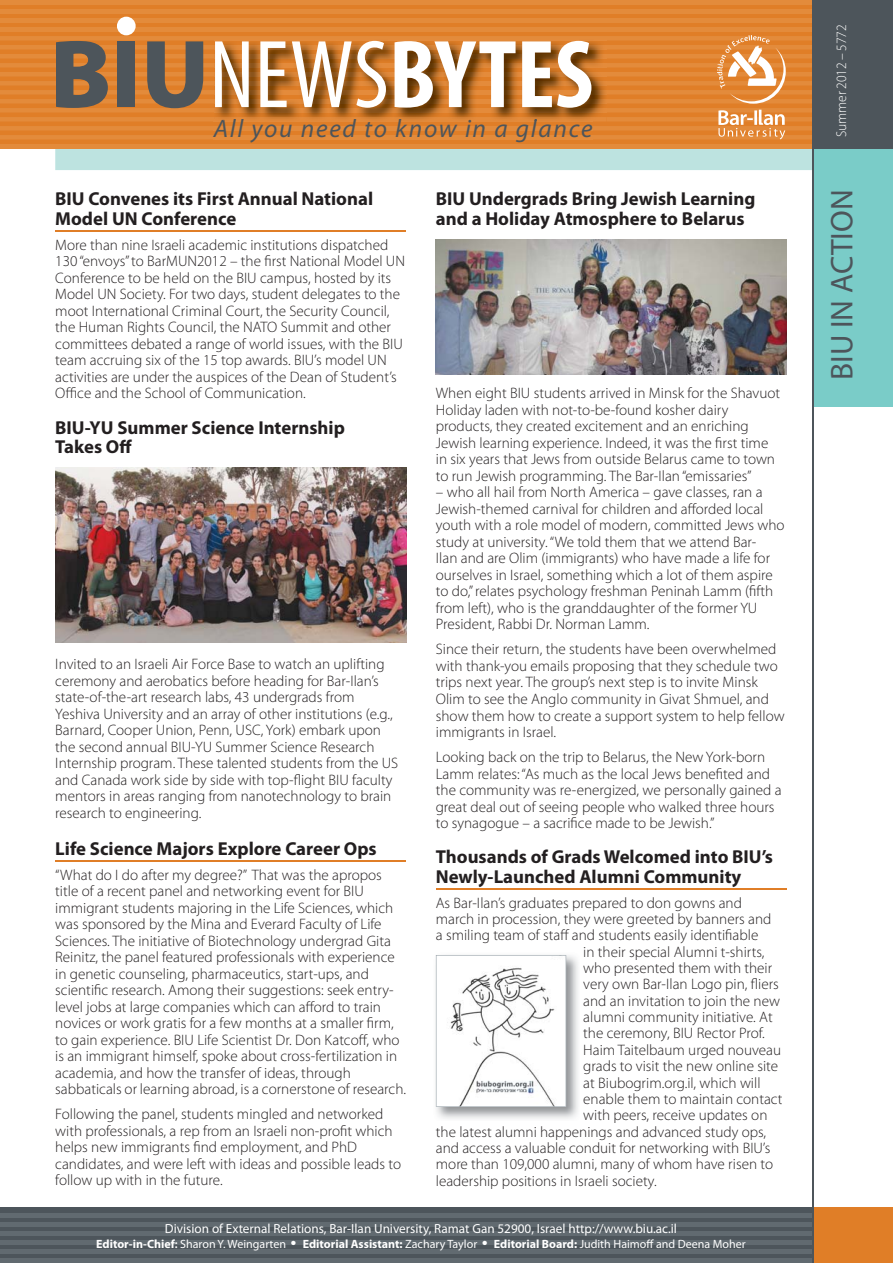
<style>
.page{position:relative;width:893px;height:1263px;background:#fff}
.page>*{position:absolute;margin:0;border:0;box-sizing:border-box;transform-origin:0 0}
.t1{font:700 condensed 97.5px "Myriad Pro";color:#fff}
.t2{font:31.5px "Myriad Pro";color:#4d555b}
.t3{font:italic 25.35px "Myriad Pro";letter-spacing:.07em;color:#4d555b}
.t4{font:700 18.75px/19.5px "Myriad Pro";color:#231f20}
.t5{font:300 15.15px/16.5px "Myriad Pro";color:#231f20}
.t6{font:300 14.25px "Myriad Pro";letter-spacing:-.01em;color:#fff;scale:.95 1}
.t7{font:13.2px "Myriad Pro";color:#fff}
.t8{font:12px "Myriad Pro";color:#fff}
.s1{font-weight:900;font-stretch:normal;color:#4d555b}
.s2{font-weight:400}
.s3{font-weight:700}
.s4{font-weight:600}
</style>
<div class="page">
<div style="left:55px;top:149px;width:757px;height:21px;background:#bde3e0"></div>
<div style="left:812px;top:0;width:81px;height:406px;background:#7accc8"></div>
<div style="left:0;top:1208px;width:842px;height:55px;background:#4d555b"></div>
<svg style="left:0;top:0;width:893px;height:148px;background:#c67933"></svg>
<svg style="left:0;top:1213px;width:812px;height:41px"></svg>
<div style="left:0;top:1258px;width:842px;height:5px;background:#616a70"></div>
<div style="left:812px;top:1208px;width:81px;height:55px;background:#e07e27"></div>
<hr style="left:55px;top:231px;width:351px;height:1px;background:#e07e27">
<hr style="left:436px;top:889px;width:351px;height:1px;background:#e07e27">
<hr style="left:55px;top:860px;width:351px;height:1px;background:#e07e27">
<hr style="left:812px;top:0;width:1px;height:1263px;background:#4d555b">
<img style="left:435px;top:955px;width:143px;height:164px">
<svg style="left:436px;top:955px;width:130px;height:152px"></svg>
<img style="left:436px;top:239px;width:351px;height:135px">
<img style="left:55px;top:468px;width:351px;height:174px">
<h1 class="t1" style="left:50px;top:16px;width:545px"><span class="s1">BIU</span><span class="s2">NEWS</span>BYTES</h1>
<h3 class="t3" style="left:214px;top:119px;width:195px">All you need t k</h3>
<h3 class="t3" style="left:465px;top:119px;width:7px">i</h3>
<h3 class="t3" style="left:531px;top:119px;width:7px">l</h3>
<h3 class="t3" style="left:374px;top:119px;width:220px">o now n a g ance</h3>
<p class="t4" style="left:55px;top:191px;width:319px">BIU Convenes its First Annual National<br>Model UN Conference</p>
<p class="t5" style="left:55px;top:238px;width:351px">More than nine Israeli academic institutions dispatched 130 “envoys” to BarMUN2012 – the first National Model UN Conference to be held on the BIU campus, hosted by its Model UN Society. For two days, student delegates to the moot International Criminal Court, the Security Council, the Human Rights Council, the NATO Summit and other committees debated a range of world issues, with the BIU team accruing six of the 15 top awards. BIU’s model UN activities are under the auspices of the Dean of Student’s Office and the School of Communication.</p>
<p class="t4" style="left:55px;top:419px;width:291px">BIU-YU Summer Science Internship<br>Takes Off</p>
<p class="t5" style="left:55px;top:657px;width:344px">Invited to an Israeli Air Force Base to watch an uplifting ceremony and aerobatics before heading for Bar-Ilan’s state-of-the-art research labs, 43 undergrads from Yeshiva University and an array of other institutions (e.g., Barnard, Cooper Union, Penn, USC, York) embark upon the second annual BIU-YU Summer Science Research Internship program. These talented students from the US and Canada work side by side with top-flight BIU faculty mentors in areas ranging from nanotechnology to brain research to engineering.</p>
<p class="t4" style="left:55px;top:840px;width:323px">Life Science Majors Explore Career Ops</p>
<p class="t5" style="left:55px;top:868px;width:352px">“What do I do after my degree?” That was the apropos title of a recent panel and networking event for BIU immigrant students majoring in the Life Sciences, which was sponsored by the Mina and Everard Faculty of Life Sciences. The initiative of Biotechnology undergrad Gita Reinitz, the panel featured professionals with experience in genetic counseling, pharmaceutics, start-ups, and scientific research. Among their suggestions: seek entry&shy;level jobs at large companies which can afford to train novices or work gratis for a few months at a smaller firm, to gain experience. BIU Life Scientist Dr. Don Katcoff, who is an immigrant himself, spoke about cross-fertilization in academia, and how the transfer of ideas, through sabbaticals or learning abroad, is a cornerstone of research.</p>
<p class="t5" style="left:55px;top:1107px;width:347px">Following the panel, students mingled and networked with professionals, a rep from an Israeli non-profit which helps new immigrants find employment, and PhD candidates, and were left with ideas and possible leads to follow up with in the future.</p>
<p class="t4" style="left:436px;top:191px;width:321px">BIU Undergrads Bring Jewish Learning and a Holiday Atmosphere to Belarus</p>
<p class="t5" style="left:436px;top:387px;width:346px">When eight BIU students arrived in Minsk for the Shavuot Holiday laden with not-to-be-found kosher dairy products, they created excitement and an enriching Jewish learning experience. Indeed, it was the first time in six years that Jews from outside Belarus came to town to run Jewish programming. The Bar-Ilan “emissaries”</p>
<p class="t5" style="left:436px;top:486px;width:350px">– who all hail from North America – gave classes, ran a Jewish-themed carnival for children and afforded local youth with a role model of modern, committed Jews who study at university. “We told them that we attend Bar-<br>Ilan and are Olim (immigrants) who have made a life for ourselves in Israel, something which a lot of them aspire to do,” relates psychology freshman Peninah Lamm (fifth from left), who is the granddaughter of the former YU President, Rabbi Dr. Norman Lamm.</p>
<p class="t5" style="left:436px;top:643px;width:350px">Since their return, the students have been overwhelmed with thank-you emails proposing that they schedule two trips next year. The group’s next step is to invite Minsk Olim to see the Anglo community in Givat Shmuel, and show them how to create a support system to help fellow immigrants in Israel.</p>
<p class="t5" style="left:436px;top:750px;width:347px">Looking back on the trip to Belarus, the New York-born Lamm relates: “As much as the local Jews benefited and the community was re-energized, we personally gained a great deal out of seeing people who walked three hours to synagogue – a sacrifice made to be Jewish.”</p>
<p class="t4" style="left:436px;top:849px;width:339px">Thousands of Grads Welcomed into BIU’s<br>Newly-Launched Alumni Community</p>
<p class="t5" style="left:436px;top:896px;width:308px">As Bar-Ilan’s graduates prepared to don gowns and</p>
<p class="t5" style="left:436px;top:912px;width:337px">march in procession, they were greeted by banners and</p>
<p class="t5" style="left:436px;top:928px;width:324px">a smiling team of staff and students easily identifiable</p>
<p class="t5" style="left:583px;top:945px;width:183px">in their special Alumni t-shirts,</p>
<p class="t5" style="left:583px;top:961px;width:190px">who presented them with their</p>
<p class="t5" style="left:583px;top:977px;width:197px">very own Bar-Ilan Logo pin, fliers</p>
<p class="t5" style="left:583px;top:994px;width:198px">and an invitation to join the new</p>
<p class="t5" style="left:583px;top:1010px;width:191px">alumni community initiative. At</p>
<p class="t5" style="left:583px;top:1027px;width:183px">the ceremony, BIU Rector Prof.</p>
<p class="t5" style="left:583px;top:1043px;width:199px">Haim Taitelbaum urged nouveau</p>
<p class="t5" style="left:583px;top:1059px;width:196px">grads to visit the new online site</p>
<p class="t5" style="left:583px;top:1076px;width:179px">at Biubogrim.org.il, which will</p>
<p class="t5" style="left:583px;top:1092px;width:201px">enable them to maintain contact</p>
<p class="t5" style="left:583px;top:1108px;width:186px">with peers, receive updates on</p>
<p class="t5" style="left:436px;top:1125px;width:332px">the latest alumni happenings and advanced study ops,</p>
<p class="t5" style="left:436px;top:1141px;width:336px">and access a valuable conduit for networking with BIU’s</p>
<p class="t5" style="left:436px;top:1157px;width:339px">more than 109,000 alumni, many of whom have risen to</p>
<p class="t5" style="left:436px;top:1174px;width:222px">leadership positions in Israeli society.</p>
<p class="t7" style="left:165px;top:1223px;width:513px">Division of External Relations, Bar-Ilan University, Ramat Gan 52900, Israel http://www.biu.ac.il</p>
<p class="t8" style="left:96px;top:1239px;width:651px"><span class="s3">Editor-in-Chief</span><span class="s4">:</span> Sharon Y. Weingarten ● <span class="s3">Editorial Assistant:</span> Zachary Taylor ● <span class="s3">Editorial Board:</span> Judith Haimoff and Deena Moher</p>
<p class="t6" style="left:836px;top:137px;width:120px;rotate:-90deg">Summer 2012 – 5772</p>
<h2 class="t2" style="left:830px;top:380px;width:192px;rotate:-90deg">BIU IN ACTION</h2>
</div>
